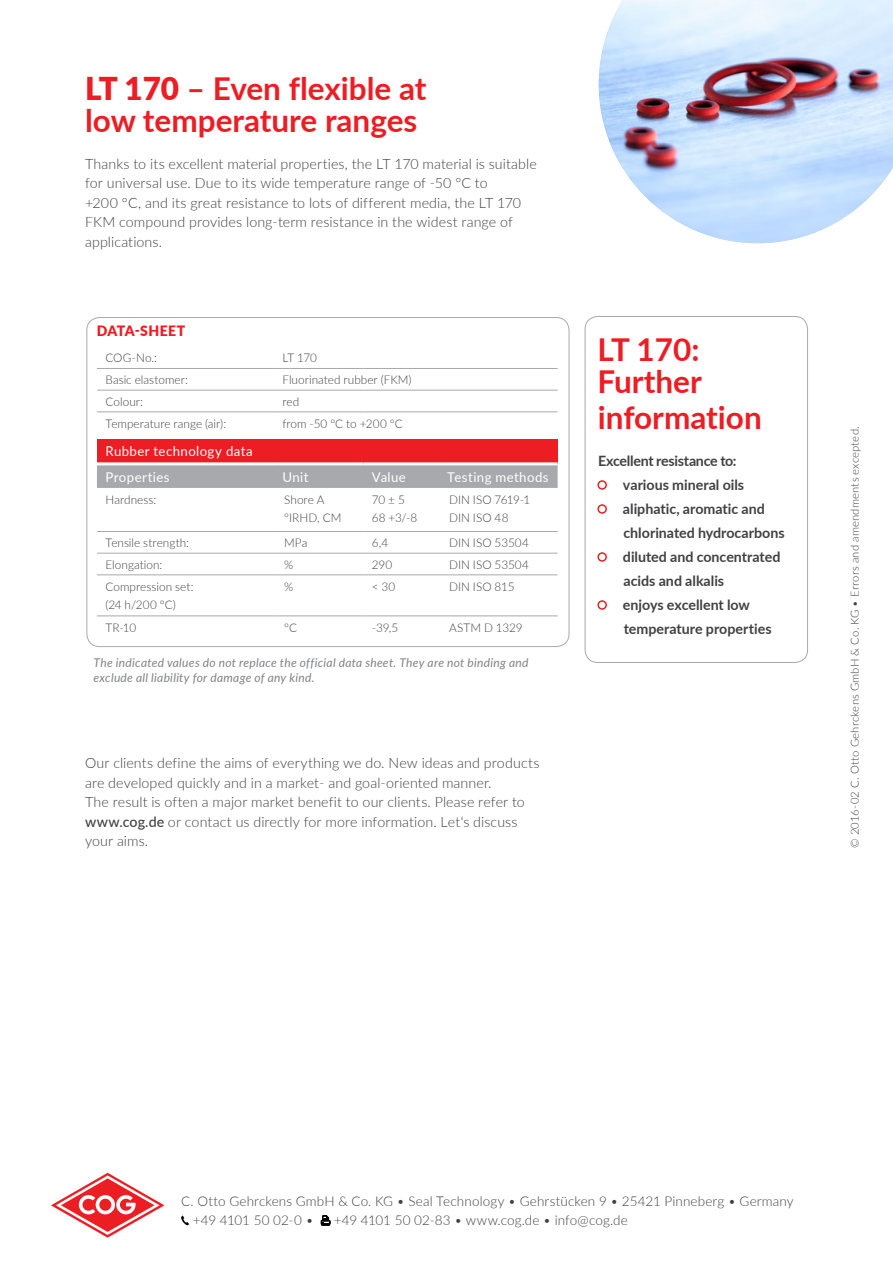
<style>
.page{position:relative;width:893px;height:1263px;background:#fff}
.page>*{position:absolute;margin:0;border:0;box-sizing:border-box;transform-origin:0 0}
.t1{font:700 31.5px/31.5px "Lato";color:#ed1d24}
.t2{font:300 14.25px/19.5px "Lato";letter-spacing:.005em;color:#414042}
.t3{font:700 14.25px/24px "Lato";color:#414042}
.t4{font:900 14.25px "Lato";letter-spacing:.03em;color:#ed1d24}
.t5{font:300 13.5px/19.5px "Lato";letter-spacing:.01em;color:#414042}
.t6{font:13.5px/25.5px "Lato";letter-spacing:.03em;color:#fff}
.t7{font:300 12px/18px "Lato";letter-spacing:.005em;color:#414042}
.t8{font:italic 12px/15px "Lato";letter-spacing:.025em;color:#808285}
.t9{font:300 11.25px "Lato";letter-spacing:.015em;color:#414042}
.s1{font-weight:900}
.s2{font-weight:500}
</style>
<div class="page">
<svg style="left:181px;top:1215px;width:8px;height:10px"></svg>
<svg style="left:321px;top:1215px;width:9px;height:10px"></svg>
<svg style="left:51px;top:1173px;width:113px;height:65px"></svg>
<div style="left:585px;top:316px;width:223px;height:347px;border:1px solid #a7a9ac;border-radius:13px"></div>
<div style="left:597px;top:480px;width:10px;height:10px;border:2px solid #ed1d24;border-radius:50%"></div>
<div style="left:597px;top:504px;width:10px;height:10px;border:2px solid #ed1d24;border-radius:50%"></div>
<div style="left:597px;top:552px;width:10px;height:10px;border:2px solid #ed1d24;border-radius:50%"></div>
<div style="left:597px;top:600px;width:10px;height:10px;border:2px solid #ed1d24;border-radius:50%"></div>
<img style="left:599px;top:0;width:294px;height:243px">
<div style="left:97px;top:439px;width:461px;height:25px;background:#ed1d24"></div>
<div style="left:97px;top:465px;width:461px;height:23px;background:#a7a9ac"></div>
<hr style="left:97px;top:368px;width:181px;height:1px;background:#a7a9ac">
<hr style="left:278px;top:368px;width:85px;height:1px;background:#a7a9ac">
<hr style="left:363px;top:368px;width:80px;height:1px;background:#a7a9ac">
<hr style="left:443px;top:368px;width:115px;height:1px;background:#a7a9ac">
<hr style="left:97px;top:390px;width:181px;height:1px;background:#a7a9ac">
<hr style="left:278px;top:390px;width:85px;height:1px;background:#a7a9ac">
<hr style="left:363px;top:390px;width:80px;height:1px;background:#a7a9ac">
<hr style="left:443px;top:390px;width:115px;height:1px;background:#a7a9ac">
<hr style="left:97px;top:411px;width:181px;height:1px;background:#a7a9ac">
<hr style="left:278px;top:411px;width:85px;height:1px;background:#a7a9ac">
<hr style="left:363px;top:411px;width:80px;height:1px;background:#a7a9ac">
<hr style="left:443px;top:411px;width:115px;height:1px;background:#a7a9ac">
<hr style="left:97px;top:531px;width:181px;height:1px;background:#a7a9ac">
<hr style="left:278px;top:531px;width:85px;height:1px;background:#a7a9ac">
<hr style="left:363px;top:531px;width:80px;height:1px;background:#a7a9ac">
<hr style="left:443px;top:531px;width:115px;height:1px;background:#a7a9ac">
<hr style="left:97px;top:553px;width:181px;height:1px;background:#a7a9ac">
<hr style="left:278px;top:553px;width:85px;height:1px;background:#a7a9ac">
<hr style="left:363px;top:553px;width:80px;height:1px;background:#a7a9ac">
<hr style="left:443px;top:553px;width:115px;height:1px;background:#a7a9ac">
<hr style="left:97px;top:462px;width:181px;height:3px;background:#fff">
<hr style="left:278px;top:462px;width:85px;height:3px;background:#fff">
<hr style="left:363px;top:462px;width:80px;height:3px;background:#fff">
<hr style="left:443px;top:462px;width:115px;height:3px;background:#fff">
<hr style="left:97px;top:574px;width:181px;height:1px;background:#a7a9ac">
<hr style="left:278px;top:574px;width:85px;height:1px;background:#a7a9ac">
<hr style="left:363px;top:574px;width:80px;height:1px;background:#a7a9ac">
<hr style="left:443px;top:574px;width:115px;height:1px;background:#a7a9ac">
<hr style="left:97px;top:615px;width:181px;height:1px;background:#a7a9ac">
<hr style="left:278px;top:615px;width:85px;height:1px;background:#a7a9ac">
<hr style="left:363px;top:615px;width:80px;height:1px;background:#a7a9ac">
<hr style="left:443px;top:615px;width:115px;height:1px;background:#a7a9ac">
<h1 class="t1" style="left:85px;top:72px;width:343px"><span class="s1">LT 170</span> – Even flexible at low temperature ranges</h1>
<p class="t2" style="left:85px;top:153px;width:453px">Thanks to its excellent material properties, the LT 170 material is suitable for universal use. Due to its wide temperature range of -50 °C to<br>+200 °C, and its great resistance to lots of different media, the LT 170<br>FKM compound provides long-term resistance in the widest range of applications.</p>
<p class="t4" style="left:97px;top:320px;width:90px">DATA-SHEET</p>
<p class="t7" style="left:105px;top:349px;width:53px">COG-No.:</p>
<p class="t7" style="left:282px;top:349px;width:36px">LT 170</p>
<p class="t7" style="left:105px;top:370px;width:84px">Basic elastomer:</p>
<p class="t7" style="left:282px;top:370px;width:131px">Fluorinated rubber (FKM)</p>
<p class="t7" style="left:105px;top:392px;width:39px">Colour:</p>
<p class="t7" style="left:282px;top:392px;width:18px">red</p>
<p class="t7" style="left:105px;top:414px;width:122px">Temperature range (air):</p>
<p class="t7" style="left:282px;top:414px;width:122px">from -50 °C to +200 °C</p>
<p class="t6" style="left:105px;top:438px;width:149px">Rubber technology data<br>Properties</p>
<p class="t6" style="left:282px;top:464px;width:28px">Unit</p>
<p class="t6" style="left:372px;top:464px;width:36px">Value</p>
<p class="t6" style="left:447px;top:464px;width:103px">Testing methods</p>
<p class="t7" style="left:105px;top:490px;width:52px">Hardness:</p>
<p class="t7" style="left:284px;top:490px;width:59px">Shore A °IRHD, CM</p>
<p class="t7" style="left:372px;top:490px;width:47px">70 ± 5<br>68 +3/-8</p>
<p class="t7" style="left:449px;top:490px;width:83px">DIN ISO 7619-1<br>DIN ISO 48</p>
<p class="t7" style="left:105px;top:533px;width:85px">Tensile strength:</p>
<p class="t7" style="left:284px;top:533px;width:25px">MPa</p>
<p class="t7" style="left:372px;top:533px;width:18px">6,4</p>
<p class="t7" style="left:449px;top:533px;width:81px">DIN ISO 53504</p>
<p class="t7" style="left:105px;top:555px;width:58px">Elongation:</p>
<p class="t7" style="left:284px;top:555px;width:11px">%</p>
<p class="t7" style="left:372px;top:555px;width:22px">290</p>
<p class="t7" style="left:449px;top:555px;width:81px">DIN ISO 53504</p>
<p class="t7" style="left:105px;top:577px;width:90px">Compression set: (24 h/200 °C)</p>
<p class="t7" style="left:284px;top:577px;width:11px">%</p>
<p class="t7" style="left:372px;top:577px;width:25px">&lt; 30</p>
<p class="t7" style="left:449px;top:577px;width:67px">DIN ISO 815</p>
<p class="t7" style="left:105px;top:618px;width:32px">TR-10</p>
<p class="t7" style="left:284px;top:618px;width:14px">°C</p>
<p class="t7" style="left:372px;top:618px;width:28px">-39,5</p>
<p class="t7" style="left:449px;top:618px;width:75px">ASTM D 1329</p>
<p class="t8" style="left:94px;top:654px;width:436px">The indicated values do not replace the official data sheet. They are not binding and exclude all liability for damage of any kind.</p>
<p class="t2" style="left:85px;top:753px;width:456px">Our clients define the aims of everything we do. New ideas and products are developed quickly and in a market- and goal-oriented manner.<br>The result is often a major market benefit to our clients. Please refer to <span class="s2">www.cog.de</span> or contact us directly for more information. Let‘s discuss your aims.</p>
<h1 class="t1" style="left:597px;top:333px;width:106px">LT 170:<br>Further</h1>
<h1 class="t1" style="left:598px;top:400px;width:165px">information</h1>
<p class="t3" style="left:623px;top:448px;width:163px;text-indent:-25px">Excellent resistance to: various mineral oils aliphatic, aromatic and chlorinated hydrocarbons diluted and concentrated acids and alkalis<br>enjoys excellent low temperature properties</p>
<p class="t9" style="left:847px;top:848px;width:423px;rotate:-90deg">© 2016-02 C. Otto Gehrckens GmbH &amp; Co. KG • Errors and amendments excepted.</p>
<p class="t5" style="left:193px;top:1191px;width:602px;text-indent:-12px">C. Otto Gehrckens GmbH &amp; Co. KG • Seal Technology • Gehrstücken 9 • 25421 Pinneberg • Germany +49 4101 50 02-0 •</p>
<p class="t5" style="left:334px;top:1210px;width:295px">+49 4101 50 02-83 • www.cog.de • info@cog.de</p>
</div>
